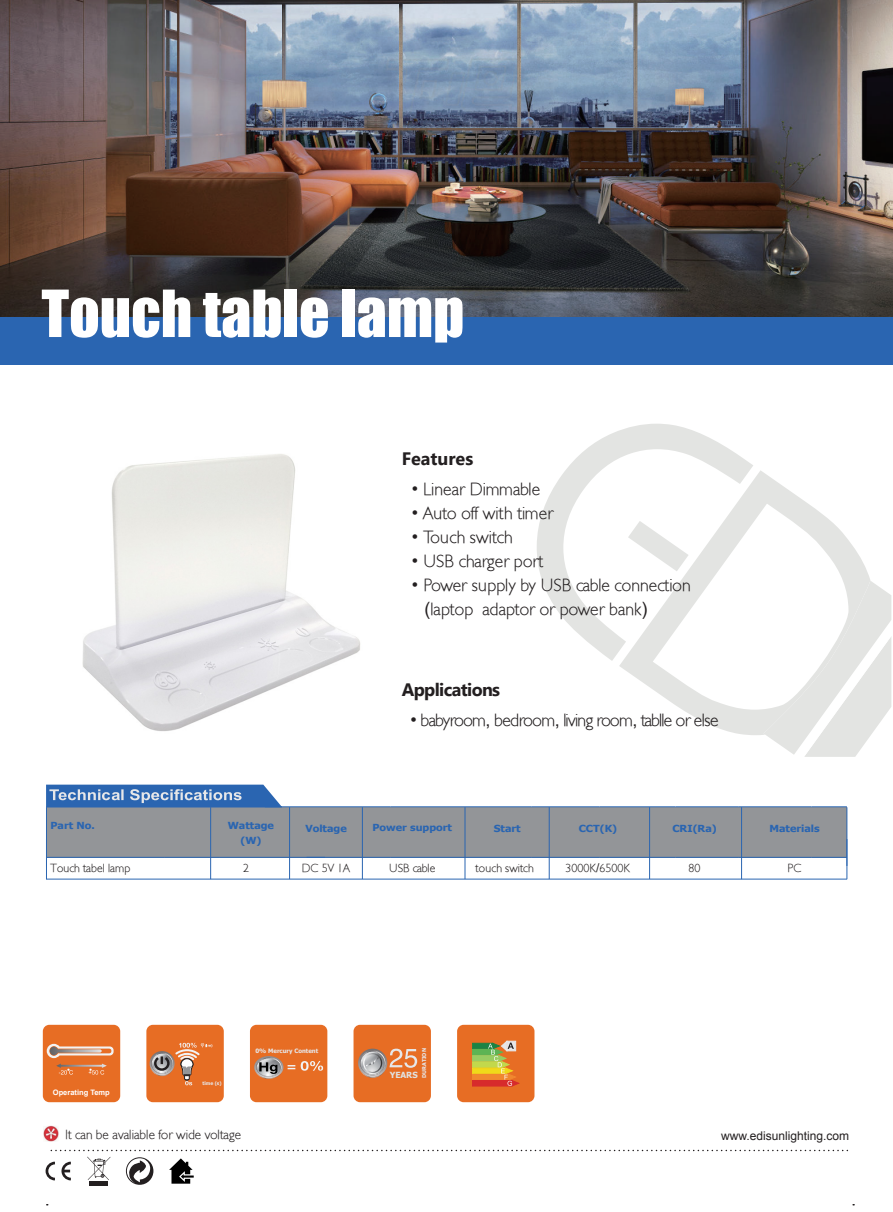
<style>
.page{position:relative;width:893px;height:1212px;background:#fff}
.page>*{position:absolute;margin:0;border:0;box-sizing:border-box;transform-origin:0 0}
.t1{font:60px "Impact";color:#fff}
.t2{font:18px/24px "Junien Light Tryout";color:#231f20}
.t3{font:18px "Junien Light Tryout";letter-spacing:-.035em;color:#231f20}
.t4{font:700 18px "Segoe UI";letter-spacing:-.035em;color:#231f20}
.t5{font:700 18px "Segoe UI";color:#231f20}
.t6{font:13.5px "Junien Light Tryout";color:#231f20}
.t7{font:12px "Junien Light Tryout";color:#231f20}
.t8{font:12px "Arial";color:#231f20}
.t9{font:700 9.75px/14.4px "Tahoma";color:#2a65b1;text-align:center;scale:1.11 1}
.t10{font:700 8.4px "Tahoma";color:#e0e1df}
.t11{font:700 7.5px "Arial";color:#fff}
.t12{font:700 6px "Tahoma";color:#e6e7e9}
.t13{font:700 5.4px "Tahoma";color:#e6e7e9}
.t14{font:700 4.8px "Tahoma";color:#e6e7e9}
.s1{font-family:"Arial"}
</style>
<div class="page">
<img style="left:0;top:0;width:893px;height:317px">
<svg style="left:619px;top:470px;width:252px;height:265px"></svg>
<svg style="left:537px;top:424px;width:216px;height:237px"></svg>
<svg style="left:628px;top:521px;width:61px;height:50px"></svg>
<svg style="left:763px;top:581px;width:128px;height:176px"></svg>
<div style="left:0;top:317px;width:893px;height:47px;background:#2a65b1"></div>
<svg style="left:46px;top:1150px;width:803px;height:35px"></svg>
<div style="left:457px;top:1025px;width:77px;height:77px;background:#e76d24;border-radius:7px"></div>
<svg style="left:472px;top:1043px;width:16px;height:6px"></svg>
<div style="left:472px;top:1049px;width:24px;height:6px;background:#5db454"></div>
<div style="left:472px;top:1055px;width:27px;height:6px;background:#98cc63"></div>
<svg style="left:472px;top:1061px;width:16px;height:6px"></svg>
<div style="left:473px;top:1068px;width:32px;height:5px;background:#f0d91a"></div>
<div style="left:472px;top:1068px;width:34px;height:6px;border:1px solid #f0d91a"></div>
<div style="left:473px;top:1074px;width:36px;height:6px;background:#f1882f"></div>
<div style="left:472px;top:1080px;width:40px;height:6px;background:#d72b2c"></div>
<svg style="left:488px;top:1040px;width:31px;height:46px"></svg>
<div style="left:43px;top:1025px;width:77px;height:77px;background:#e76d24;border-radius:7px"></div>
<svg style="left:46px;top:1043px;width:68px;height:31px"></svg>
<div style="left:146px;top:1025px;width:78px;height:77px;background:#e76d24;border-radius:7px"></div>
<svg style="left:150px;top:1043px;width:62px;height:42px"></svg>
<div style="left:250px;top:1025px;width:77px;height:77px;background:#e76d24;border-radius:7px"></div>
<svg style="left:301px;top:1061px;width:22px;height:10px"></svg>
<svg style="left:254px;top:1056px;width:41px;height:23px"></svg>
<div style="left:354px;top:1025px;width:77px;height:77px;background:#e76d24;border-radius:7px"></div>
<svg style="left:358px;top:1048px;width:59px;height:30px"></svg>
<img style="left:44px;top:1125px;width:15px;height:17px">
<div style="left:46px;top:807px;width:801px;height:50px;background:#939598"></div>
<hr style="left:265px;top:806px;width:126px;height:1px;background:#2a65b1">
<hr style="left:391px;top:806px;width:98px;height:1px;background:#2a65b1">
<hr style="left:489px;top:806px;width:42px;height:1px;background:#2a65b1">
<hr style="left:531px;top:806px;width:68px;height:1px;background:#2a65b1">
<hr style="left:599px;top:806px;width:76px;height:1px;background:#2a65b1">
<hr style="left:675px;top:806px;width:64px;height:1px;background:#2a65b1">
<hr style="left:739px;top:806px;width:72px;height:1px;background:#2a65b1">
<hr style="left:811px;top:806px;width:36px;height:1px;background:#2a65b1">
<hr style="left:47px;top:857px;width:117px;height:1px;background:#2a65b1">
<hr style="left:164px;top:857px;width:56px;height:1px;background:#2a65b1">
<hr style="left:220px;top:857px;width:105px;height:1px;background:#2a65b1">
<hr style="left:307px;top:857px;width:84px;height:1px;background:#2a65b1">
<hr style="left:391px;top:857px;width:98px;height:1px;background:#2a65b1">
<hr style="left:489px;top:857px;width:42px;height:1px;background:#2a65b1">
<hr style="left:531px;top:857px;width:68px;height:1px;background:#2a65b1">
<hr style="left:599px;top:857px;width:76px;height:1px;background:#2a65b1">
<hr style="left:675px;top:857px;width:64px;height:1px;background:#2a65b1">
<hr style="left:739px;top:857px;width:72px;height:1px;background:#2a65b1">
<hr style="left:811px;top:857px;width:36px;height:1px;background:#2a65b1">
<hr style="left:46px;top:879px;width:801px;height:1px;background:#2a65b1">
<hr style="left:46px;top:807px;width:1px;height:59px;background:#2a65b1">
<hr style="left:210px;top:807px;width:1px;height:72px;background:#2a65b1">
<hr style="left:289px;top:807px;width:1px;height:72px;background:#2a65b1">
<hr style="left:362px;top:807px;width:1px;height:72px;background:#2a65b1">
<hr style="left:549px;top:807px;width:1px;height:72px;background:#2a65b1">
<hr style="left:465px;top:807px;width:1px;height:72px;background:#2a65b1">
<hr style="left:649px;top:807px;width:1px;height:72px;background:#2a65b1">
<hr style="left:741px;top:807px;width:1px;height:72px;background:#2a65b1">
<hr style="left:846px;top:807px;width:1px;height:59px;background:#2a65b1">
<hr style="left:46px;top:839px;width:1px;height:40px;background:#2a65b1">
<hr style="left:846px;top:839px;width:1px;height:40px;background:#2a65b1">
<svg style="left:46px;top:785px;width:236px;height:22px;background:#507fbd"></svg>
<img style="left:82px;top:454px;width:278px;height:277px">
<h1 class="t1" style="left:41px;top:267px;width:424px">Touch table lamp</h1>
<p class="t5" style="left:402px;top:445px;width:73px">Features</p>
<p class="t2" style="left:412px;top:476px;width:130px"><span class="s1">•</span> Linear Dimmable</p>
<p class="t2" style="left:412px;top:500px;width:143px"><span class="s1">•</span> Auto off with timer</p>
<p class="t2" style="left:412px;top:524px;width:102px"><span class="s1">•</span> Touch switch</p>
<p class="t2" style="left:412px;top:548px;width:133px"><span class="s1">•</span> USB charger port</p>
<p class="t2" style="left:424px;top:572px;width:268px;text-indent:-13px"><span class="s1">•</span> Power supply by USB cable connection <span class="s1">(</span>laptop, adaptor or power bank<span class="s1">)</span></p>
<p class="t4" style="left:402px;top:676px;width:100px">Applications</p>
<p class="t3" style="left:410px;top:708px;width:310px"><span class="s1">•</span> babyroom<span class="s1">,</span> bedroom<span class="s1">,</span> living room<span class="s1">,</span> tablle or else</p>
<p class="t9" style="left:51px;top:818px;width:41px">Part No.</p>
<p class="t9" style="left:228px;top:818px;width:43px">Wattage (W)</p>
<p class="t9" style="left:305px;top:821px;width:39px">Voltage</p>
<p class="t9" style="left:372px;top:819px;width:73px">Power support</p>
<p class="t9" style="left:579px;top:821px;width:36px">CCT(K)</p>
<p class="t9" style="left:769px;top:821px;width:47px">Materials</p>
<p class="t7" style="left:50px;top:861px;width:81px">Touch tabel lamp</p>
<p class="t7" style="left:243px;top:860px;width:8px">2</p>
<p class="t7" style="left:389px;top:860px;width:48px">USB cable</p>
<p class="t7" style="left:565px;top:860px;width:66px">3000K<span class="s1">/</span>6500K</p>
<p class="t9" style="left:672px;top:821px;width:41px">CRI(Ra)</p>
<p class="t7" style="left:689px;top:860px;width:14px">80</p>
<p class="t9" style="left:494px;top:821px;width:26px">Start</p>
<p class="t7" style="left:302px;top:860px;width:50px">DC 5V 1A</p>
<p class="t7" style="left:476px;top:860px;width:60px">touch switch</p>
<p class="t7" style="left:787px;top:860px;width:16px">PC</p>
<p class="t11" style="left:53px;top:1087px;width:58px">Operating Temp</p>
<p class="t14" style="left:202px;top:1079px;width:21px">time (s)</p>
<p class="t12" style="left:255px;top:1046px;width:64px">0% Mercury Content</p>
<p class="t6" style="left:65px;top:1126px;width:181px">It can be avaliable for wide voltage.</p>
<p class="t13" style="left:421px;top:1078px;width:31px;rotate:-90deg">DURATION</p>
<p class="t10" style="left:390px;top:1069px;width:30px">YEARS</p>
<p class="t8" style="left:721px;top:1129px;width:130px">www.edisunlighting.com</p>
</div>
